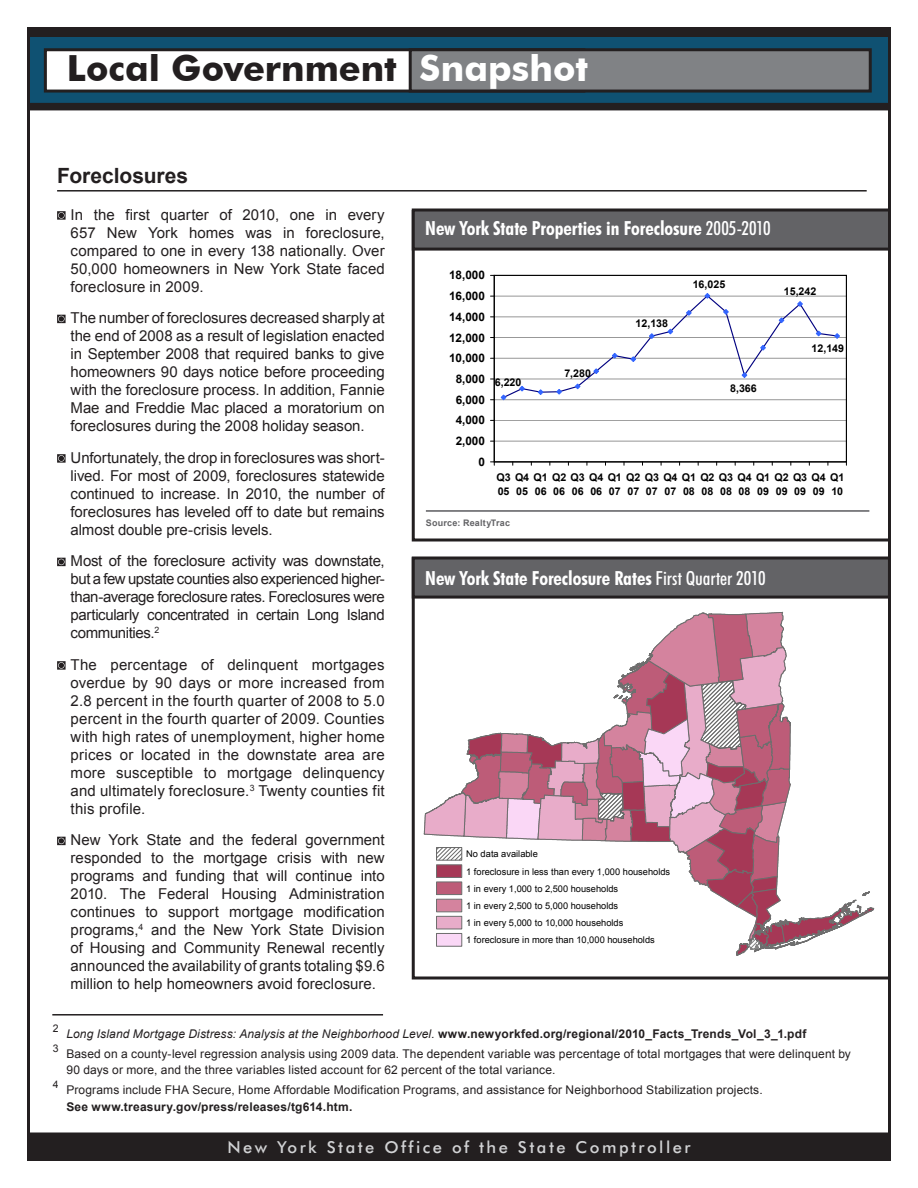
<style>
.page{position:relative;width:918px;height:1188px;background:#fff}
.page>*{position:absolute;margin:0;border:0;box-sizing:border-box;transform-origin:0 0}
.t1{font:700 36px "Futura BT";color:#231f20}
.Ann_Rep_headings{font:700 21px "Arial";color:#231f20}
.Charts{font:700 condensed 19.5px "Futura BT";letter-spacing:-.005em;color:#fff}
.t2{font:500 16.5px "Futura BT";letter-spacing:.15em;color:#d1d2d4}
.AnnRep_Body_Text{font:15px/18px "Arial";letter-spacing:-.005em;color:#231f20;text-align:justify}
.footnote{font:12px/16.5px "Arial";letter-spacing:.01em;color:#231f20}
.footnote-2{font:italic 12px "Arial";letter-spacing:.01em;color:#231f20}
.t3{font:700 11.7px "Arial";color:#000}
.t4{font:700 10.65px/13.2px "Arial";color:#000}
.footnote-3{font:10.5px "Arial";color:#231f20}
.t5{font:9.3px/17.2px "Arial";letter-spacing:.005em;color:#000}
.AnnRep_Body_Text-2{font:700 9px "Arial";letter-spacing:.025em;color:#636366}
.s1{color:#fff}
.s2{font-weight:500}
.s3{font-weight:700;font-style:normal}
.s4{font-weight:700}
</style>
<div class="page">
<hr style="left:57px;top:190px;width:810px;height:2px;background:#231f20">
<svg style="left:57px;top:211px;width:9px;height:9px"></svg>
<svg style="left:57px;top:315px;width:9px;height:8px"></svg>
<svg style="left:57px;top:454px;width:9px;height:9px"></svg>
<svg style="left:57px;top:558px;width:9px;height:8px"></svg>
<svg style="left:57px;top:661px;width:9px;height:9px"></svg>
<svg style="left:57px;top:837px;width:9px;height:8px"></svg>
<div style="left:28px;top:29px;width:862px;height:75px;background:#0f5172"></div>
<div style="left:27px;top:28px;width:864px;height:78px;border:3px solid #231f20"></div>
<div style="left:28px;top:28px;width:862px;height:7px;background:#231f20"></div>
<div style="left:27px;top:27px;width:864px;height:10px;border:3px solid #231f20"></div>
<div style="left:45px;top:50px;width:539px;height:41px;background:#fff"></div>
<div style="left:44px;top:48px;width:541px;height:45px;border:3px solid #231f20"></div>
<div style="left:28px;top:1134px;width:862px;height:26px;background:#231f20"></div>
<div style="left:27px;top:1132px;width:864px;height:29px;border:3px solid #231f20"></div>
<div style="left:410px;top:50px;width:460px;height:41px;background:#808285"></div>
<div style="left:409px;top:48px;width:463px;height:45px;border:3px solid #231f20"></div>
<div style="left:27px;top:103px;width:864px;height:7px;border:3px solid #231f20"></div>
<svg style="left:424px;top:612px;width:450px;height:344px"></svg>
<div style="left:436px;top:847px;width:26px;height:13px;border:1px solid #686868"></div>
<div style="left:436px;top:865px;width:26px;height:13px;background:#a63856;border:1px solid #6e6e6e"></div>
<div style="left:436px;top:882px;width:26px;height:13px;background:#bd5c78;border:1px solid #6e6e6e"></div>
<div style="left:436px;top:899px;width:26px;height:13px;background:#d4839e;border:1px solid #6e6e6e"></div>
<div style="left:436px;top:916px;width:26px;height:13px;background:#e8acc9;border:1px solid #6e6e6e"></div>
<div style="left:436px;top:933px;width:26px;height:13px;background:#fad7f6;border:1px solid #6e6e6e"></div>
<div style="left:412px;top:557px;width:479px;height:423px;border:3px solid #231f20"></div>
<div style="left:413px;top:558px;width:476px;height:39px;background:#636366"></div>
<div style="left:412px;top:556px;width:479px;height:43px;border:3px solid #231f20"></div>
<hr style="left:494px;top:441px;width:352px;height:1px;background:#969696">
<hr style="left:494px;top:420px;width:352px;height:1px;background:#969696">
<hr style="left:494px;top:399px;width:352px;height:1px;background:#969696">
<hr style="left:494px;top:379px;width:352px;height:1px;background:#969696">
<hr style="left:494px;top:358px;width:352px;height:1px;background:#969696">
<hr style="left:494px;top:337px;width:352px;height:1px;background:#969696">
<hr style="left:494px;top:317px;width:352px;height:1px;background:#969696">
<hr style="left:494px;top:296px;width:352px;height:1px;background:#969696">
<div style="left:494px;top:275px;width:353px;height:187px;border:1px solid #000"></div>
<hr style="left:494px;top:275px;width:1px;height:187px;background:#000">
<hr style="left:494px;top:462px;width:352px;height:1px;background:#000">
<svg style="left:500px;top:293px;width:340px;height:108px"></svg>
<div style="left:412px;top:210px;width:479px;height:332px;border:3px solid #231f20"></div>
<div style="left:413px;top:210px;width:477px;height:39px;background:#636366"></div>
<div style="left:412px;top:208px;width:479px;height:43px;border:3px solid #231f20"></div>
<hr style="left:426px;top:510px;width:443px;height:2px;background:#636366">
<hr style="left:52px;top:1014px;width:331px;height:2px;background:#231f20">
<p class="t1" style="left:67px;top:47px;width:523px">Local Government <span class="s1">Snapshot</span></p>
<p class="Ann_Rep_headings" style="left:57px;top:162px;width:133px">Foreclosures</p>
<p class="AnnRep_Body_Text" style="left:71px;top:206px;width:316px">In the first quarter of 2010, one in every 657 New York homes was in foreclosure, compared to one in every 138 nationally. Over 50,000 homeowners in New York State faced foreclosure in 2009.</p>
<p class="AnnRep_Body_Text" style="left:71px;top:309px;width:316px">The number of foreclosures decreased sharply at the end of 2008 as a result of legislation enacted in September 2008 that required banks to give homeowners 90 days notice before proceeding with the foreclosure process. In addition, Fannie Mae and Freddie Mac placed a moratorium on foreclosures during the 2008 holiday season.</p>
<p class="AnnRep_Body_Text" style="left:71px;top:449px;width:316px">Unfortunately, the drop in foreclosures was short&shy;lived. For most of 2009, foreclosures statewide continued to increase. In 2010, the number of foreclosures has leveled off to date but remains almost double pre-crisis levels.</p>
<p class="AnnRep_Body_Text" style="left:71px;top:552px;width:316px">Most of the foreclosure activity was downstate, but a few upstate counties also experienced higher&shy;than-average foreclosure rates. Foreclosures were particularly concentrated in certain Long Island communities.<sup>2</sup></p>
<p class="AnnRep_Body_Text" style="left:71px;top:656px;width:316px">The percentage of delinquent mortgages overdue by 90 days or more increased from 2.8 percent in the fourth quarter of 2008 to 5.0 percent in the fourth quarter of 2009. Counties with high rates of unemployment, higher home prices or located in the downstate area are more susceptible to mortgage delinquency and ultimately foreclosure.<sup>3</sup> Twenty counties fit this profile.</p>
<p class="AnnRep_Body_Text" style="left:71px;top:831px;width:316px">New York State and the federal government responded to the mortgage crisis with new programs and funding that will continue into 2010. The Federal Housing Administration continues to support mortgage modification programs,<sup>4</sup> and the New York State Division of Housing and Community Renewal recently announced the availability of grants totaling $9.6 million to help homeowners avoid foreclosure.</p>
<p class="Charts" style="left:425px;top:216px;width:347px">New York State Properties in Foreclosure <span class="s2">2005-2010</span></p>
<p class="t3" style="left:449px;top:268px;width:37px">18,000</p>
<p class="t3" style="left:449px;top:288px;width:37px">16,000</p>
<p class="t3" style="left:449px;top:309px;width:37px">14,000</p>
<p class="t3" style="left:449px;top:330px;width:37px">12,000</p>
<p class="t3" style="left:449px;top:351px;width:37px">10,000</p>
<p class="t3" style="left:456px;top:371px;width:31px">8,000</p>
<p class="t3" style="left:456px;top:392px;width:31px">6,000</p>
<p class="t3" style="left:456px;top:413px;width:31px">4,000</p>
<p class="t3" style="left:456px;top:433px;width:31px">2,000</p>
<p class="t3" style="left:479px;top:454px;width:8px">0</p>
<p class="t4" style="left:495px;top:376px;width:28px">6,220</p>
<p class="t4" style="left:564px;top:367px;width:28px">7,280</p>
<p class="t4" style="left:636px;top:317px;width:34px">12,138</p>
<p class="t4" style="left:693px;top:278px;width:34px">16,025</p>
<p class="t4" style="left:730px;top:382px;width:28px">8,366</p>
<p class="t4" style="left:784px;top:285px;width:34px">15,242</p>
<p class="t4" style="left:812px;top:342px;width:34px">12,149</p>
<p class="t4" style="left:496px;top:471px;width:349px">Q3 Q4 Q1 Q2 Q3 Q4 Q1 Q2 Q3 Q4 Q1 Q2 Q3 Q4 Q1 Q2 Q3 Q4 Q1<br>05</p>
<p class="t4" style="left:516px;top:485px;width:13px">05</p>
<p class="t4" style="left:535px;top:485px;width:13px">06</p>
<p class="t4" style="left:553px;top:485px;width:13px">06</p>
<p class="t4" style="left:572px;top:485px;width:13px">06</p>
<p class="t4" style="left:590px;top:485px;width:13px">06</p>
<p class="t4" style="left:609px;top:485px;width:13px">07</p>
<p class="t4" style="left:627px;top:485px;width:13px">07</p>
<p class="t4" style="left:646px;top:485px;width:13px">07</p>
<p class="t4" style="left:665px;top:485px;width:13px">07</p>
<p class="t4" style="left:683px;top:485px;width:13px">08</p>
<p class="t4" style="left:702px;top:485px;width:13px">08</p>
<p class="t4" style="left:720px;top:485px;width:13px">08</p>
<p class="t4" style="left:739px;top:485px;width:13px">08</p>
<p class="t4" style="left:757px;top:485px;width:13px">09</p>
<p class="t4" style="left:776px;top:485px;width:13px">09</p>
<p class="t4" style="left:794px;top:485px;width:13px">09</p>
<p class="t4" style="left:813px;top:485px;width:13px">09</p>
<p class="t4" style="left:831px;top:485px;width:13px">10</p>
<p class="AnnRep_Body_Text-2" style="left:426px;top:517px;width:86px">Source: RealtyTrac</p>
<p class="Charts" style="left:425px;top:566px;width:342px">New York State Foreclosure Rates <span class="s2">First Quarter 2010</span></p>
<p class="t5" style="left:466px;top:846px;width:205px">No data available<br>1 foreclosure in less than every 1,000 households 1 in every 1,000 to 2,500 households<br>1 in every 2,500 to 5,000 households<br>1 in every 5,000 to 10,000 households<br>1 foreclosure in more than 10,000 households</p>
<p class="footnote-3" style="left:53px;top:1022px;width:7px">2</p>
<p class="footnote-2" style="left:66px;top:1026px;width:742px">Long Island Mortgage Distress: Analysis at the Neighborhood Level. <span class="s3">www.newyorkfed.org/regional/2010_Facts_Trends_Vol_3_1.pdf</span></p>
<p class="footnote-3" style="left:53px;top:1041px;width:7px">3</p>
<p class="footnote" style="left:66px;top:1046px;width:786px">Based on a county-level regression analysis using 2009 data. The dependent variable was percentage of total mortgages that were delinquent by<br>90 days or more, and the three variables listed account for 62 percent of the total variance.</p>
<p class="footnote-3" style="left:53px;top:1078px;width:7px">4</p>
<p class="footnote" style="left:66px;top:1082px;width:698px">Programs include FHA Secure, Home Affordable Modification Programs, and assistance for Neighborhood Stabilization projects.<br><span class="s4">See www.treasury.gov/press/releases/tg614.htm.</span></p>
<p class="t2" style="left:227px;top:1137px;width:465px">New York State Office of the State Comptroller</p>
</div>
